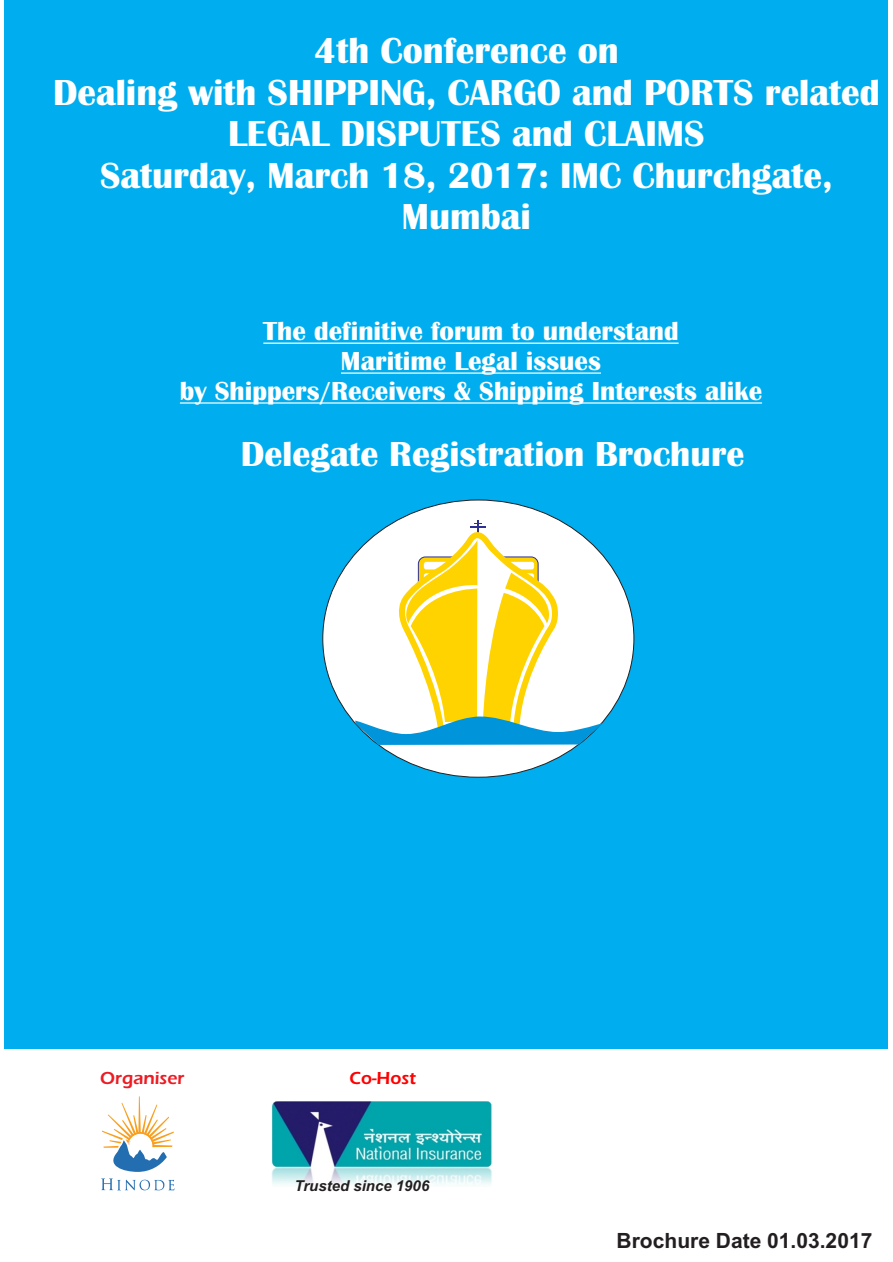
<style>
.page{position:relative;width:893px;height:1262px;background:#fff}
.page>*{position:absolute;margin:0;border:0;box-sizing:border-box;transform-origin:0 0}
.t1{font:700 37.5px/41.5px "Britannic";color:#fff;text-align:center}
.t2{font:700 36px "Britannic";color:#fff}
.t3{font:700 27px/29.8px "Britannic";color:#fff;text-align:center}
.t4{font:700 21px "Arial";color:#231f20}
.t5{font:600 18px "Eras ITC";color:#ed1c24}
.t6{font:600 18px "Eras ITC";color:#f00}
.t7{font:italic 700 15px "Arial";color:#231f20}
</style>
<div class="page">
<div style="left:4px;top:0;width:883px;height:1049px;background:#00aeef"></div>
<svg style="left:101px;top:1178px;width:73px;height:12px"></svg>
<svg style="left:102px;top:1096px;width:72px;height:75px"></svg>
<hr style="left:263px;top:342px;width:415px;height:2px;background:#fff">
<hr style="left:341px;top:372px;width:260px;height:2px;background:#fff">
<hr style="left:180px;top:402px;width:582px;height:1px;background:#fff">
<div style="left:322px;top:499px;width:312px;height:278px;background:#fff;border:1px solid #231f20;border-radius:50%"></div>
<svg style="left:353px;top:519px;width:255px;height:227px"></svg>
<img style="left:271px;top:1101px;width:221px;height:84px">
<p class="t1" style="left:53px;top:33px;width:828px">4th Conference on<br>Dealing with SHIPPING, CARGO and PORTS related<br>LEGAL DISPUTES and CLAIMS<br>Saturday, March 18, 2017: IMC Churchgate,<br>Mumbai</p>
<p class="t3" style="left:180px;top:318px;width:584px">The definitive forum to understand<br>Maritime Legal issues<br>by Shippers/Receivers &amp; Shipping Interests alike</p>
<p class="t2" style="left:241px;top:442px;width:505px">Delegate Registration Brochure</p>
<p class="t5" style="left:100px;top:1071px;width:86px">Organiser</p>
<p class="t6" style="left:349px;top:1071px;width:68px">Co-Host</p>
<p class="t7" style="left:294px;top:1180px;width:136px">Trusted since 1906</p>
<p class="t4" style="left:616px;top:1233px;width:257px">Brochure Date 01.03.2017</p>
</div>
